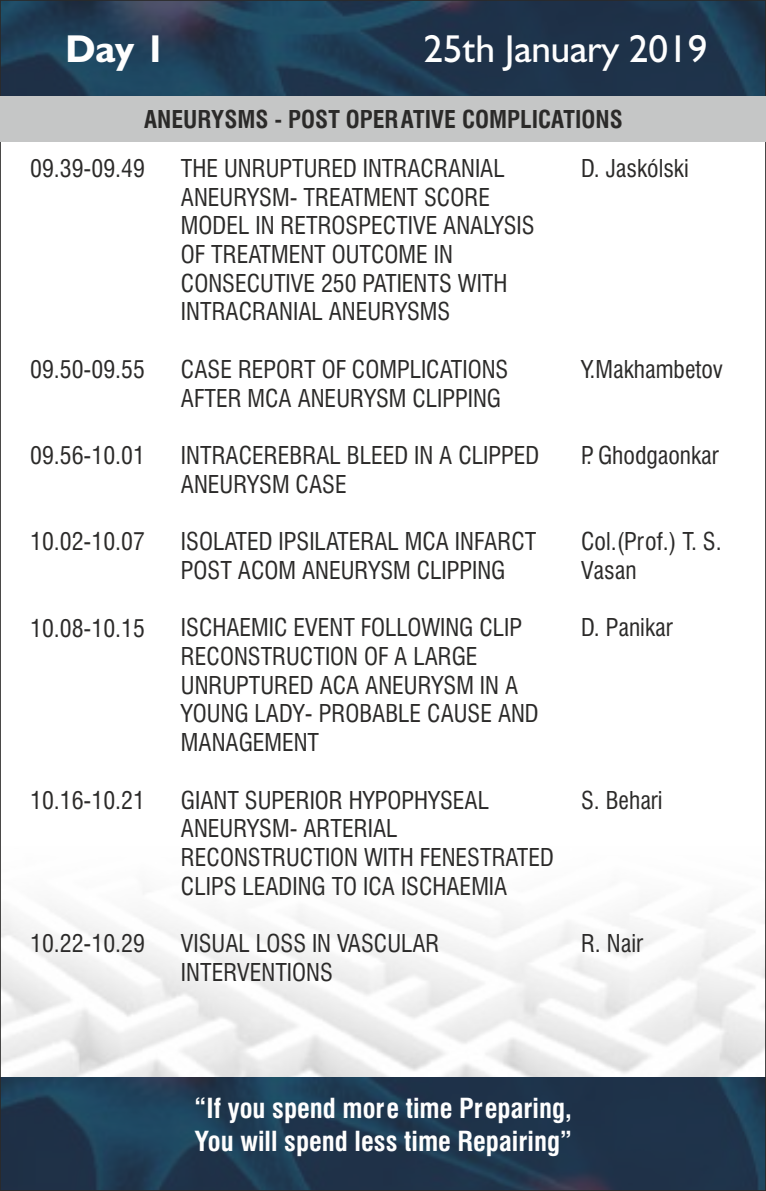
<style>
.page{position:relative;width:766px;height:1191px;background:#fff}
.page>*{position:absolute;margin:0;border:0;box-sizing:border-box;transform-origin:0 0}
.t1{font:39px "Humanist 521 BT";color:#fefefe}
.t2{font:700 39px "Humanist 521 BT";color:#fefefe}
.t3{font:700 condensed 27px/32.4px "Halvett";color:#fefefe}
.t4{font:24px/28.8px "Halvett Condensed";color:#2b2a29}
.t5{font:700 condensed 24px "Halvett";color:#2b2a29}
</style>
<div class="page">
<img style="left:3px;top:3px;width:759px;height:93px">
<img style="left:3px;top:1077px;width:759px;height:111px">
<div style="left:0;top:96px;width:765px;height:45px;background:#c5c6c6"></div>
<h1 class="t2" style="left:65px;top:32px;width:102px">Day 1</h1>
<h1 class="t1" style="left:423px;top:32px;width:285px">25th January 2019</h1>
<p class="t5" style="left:144px;top:105px;width:480px">ANEURYSMS - POST OPERATIVE COMPLICATIONS</p>
<p class="t4" style="left:30px;top:154px;width:116px">09.39-09.49</p>
<p class="t4" style="left:30px;top:355px;width:116px">09.50-09.55</p>
<p class="t4" style="left:30px;top:441px;width:116px">09.56-10.01</p>
<p class="t4" style="left:30px;top:527px;width:116px">10.02-10.07</p>
<p class="t4" style="left:30px;top:613px;width:116px">10.08-10.15</p>
<p class="t4" style="left:30px;top:785px;width:116px">10.16-10.21</p>
<p class="t4" style="left:30px;top:929px;width:116px">10.22-10.29</p>
<p class="t4" style="left:181px;top:154px;width:355px">THE UNRUPTURED INTRACRANIAL<br>ANEURYSM- TREATMENT SCORE<br>MODEL IN RETROSPECTIVE ANALYSIS<br>OF TREATMENT OUTCOME IN<br>CONSECUTIVE 250 PATIENTS WITH<br>INTRACRANIAL ANEURYSMS</p>
<p class="t4" style="left:181px;top:355px;width:329px">CASE REPORT OF COMPLICATIONS<br>AFTER MCA ANEURYSM CLIPPING</p>
<p class="t4" style="left:181px;top:441px;width:360px">INTRACEREBRAL BLEED IN A CLIPPED<br>ANEURYSM CASE</p>
<p class="t4" style="left:181px;top:527px;width:357px">ISOLATED IPSILATERAL MCA INFARCT<br>POST ACOM ANEURYSM CLIPPING</p>
<p class="t4" style="left:181px;top:613px;width:359px">ISCHAEMIC EVENT FOLLOWING CLIP<br>RECONSTRUCTION OF A LARGE<br>UNRUPTURED ACA ANEURYSM IN A<br>YOUNG LADY- PROBABLE CAUSE AND<br>MANAGEMENT</p>
<p class="t4" style="left:181px;top:785px;width:374px">GIANT SUPERIOR HYPOPHYSEAL<br>ANEURYSM- ARTERIAL<br>RECONSTRUCTION WITH FENESTRATED<br>CLIPS LEADING TO ICA ISCHAEMIA</p>
<p class="t4" style="left:181px;top:929px;width:260px">VISUAL LOSS IN VASCULAR<br>INTERVENTIONS</p>
<p class="t4" style="left:581px;top:154px;width:109px">D. Jaskólski</p>
<p class="t4" style="left:581px;top:355px;width:143px">Y.Makhambetov</p>
<p class="t4" style="left:581px;top:441px;width:139px">P. Ghodgaonkar</p>
<p class="t4" style="left:581px;top:527px;width:142px">Col.(Prof.) T. S.<br>Vasan</p>
<p class="t4" style="left:581px;top:613px;width:93px">D. Panikar</p>
<p class="t4" style="left:581px;top:785px;width:83px">S. Behari</p>
<p class="t4" style="left:581px;top:929px;width:63px">R. Nair</p>
<p class="t3" style="left:194px;top:1092px;width:379px">“If you spend more time Preparing,<br>You will spend less time Repairing”</p>
</div>
